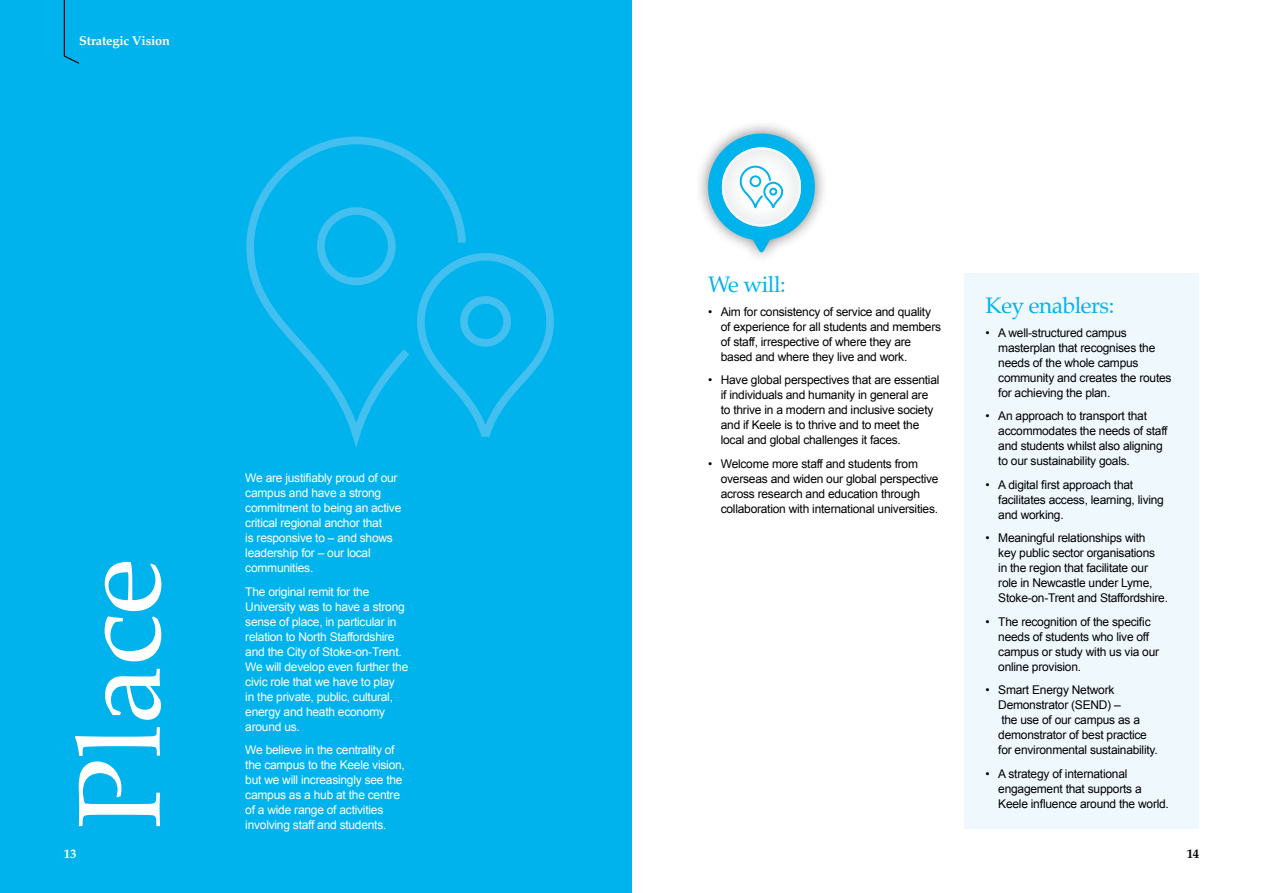
<style>
.page{position:relative;width:1263px;height:893px;background:#fff}
.page>*{position:absolute;margin:0;border:0;box-sizing:border-box;transform-origin:0 0}
.t1{font:117px "Palatino";color:#fff}
.t2{font:22.5px "Palatino";letter-spacing:-.02em;color:#00b3ed}
.t3{font:700 12.75px "Palatino";letter-spacing:-.015em;color:#fff}
.t4{font:700 12.75px "Palatino";color:#000}
.t5{font:12px/15px "Arial";letter-spacing:-.02em;color:#000}
.t6{font:12px/15px "Arial";letter-spacing:-.02em;color:#fff}
</style>
<div class="page">
<div style="left:0;top:0;width:631px;height:893px;background:#00b3ed"></div>
<div style="left:964px;top:274px;width:235px;height:555px;background:#eff8fd"></div>
<svg style="left:63px;top:0;width:17px;height:64px"></svg>
<div style="left:694px;top:120px;width:135px;height:146px;background:#000;opacity:.5"></div>
<svg style="left:708px;top:134px;width:107px;height:118px"></svg>
<svg style="left:246px;top:136px;width:308px;height:311px"></svg>
<p class="t3" style="left:79px;top:30px;width:92px">Strategic Vision</p>
<h1 class="t1" style="left:23px;top:829px;width:273px;rotate:-90deg">Place</h1>
<p class="t6" style="left:245px;top:471px;width:158px">We are justifiably proud of our campus and have a strong commitment to being an active critical regional anchor that<br>is responsive to – and shows leadership for – our local communities.</p>
<p class="t6" style="left:245px;top:584px;width:165px">The original remit for the<br>University was to have a strong sense of place, in particular in relation to North Staffordshire and the City of Stoke-on-Trent.<br>We will develop even further the civic role that we have to play<br>in the private, public, cultural, energy and heath economy around us.</p>
<p class="t6" style="left:245px;top:743px;width:161px">We believe in the centrality of the campus to the Keele vision, but we will increasingly see the campus as a hub at the centre of a wide range of activities involving staff and students.</p>
<h2 class="t2" style="left:708px;top:266px;width:79px">We will:</h2>
<p class="t5" style="left:721px;top:304px;width:222px;text-indent:-13px">• Aim for consistency of service and quality of experience for all students and members of staff, irrespective of where they are based and where they live and work.</p>
<p class="t5" style="left:721px;top:373px;width:220px;text-indent:-13px">• Have global perspectives that are essential if individuals and humanity in general are to thrive in a modern and inclusive society and if Keele is to thrive and to meet the local and global challenges it faces.</p>
<p class="t5" style="left:721px;top:456px;width:219px;text-indent:-13px">• Welcome more staff and students from overseas and widen our global perspective across research and education through collaboration with international universities.</p>
<h2 class="t2" style="left:985px;top:287px;width:130px">Key enablers:</h2>
<p class="t5" style="left:998px;top:325px;width:175px;text-indent:-13px">• A well-structured campus masterplan that recognises the needs of the whole campus community and creates the routes for achieving the plan.</p>
<p class="t5" style="left:998px;top:409px;width:171px;text-indent:-13px">• An approach to transport that accommodates the needs of staff and students whilst also aligning to our sustainability goals.</p>
<p class="t5" style="left:998px;top:477px;width:167px;text-indent:-13px">• A digital first approach that facilitates access, learning, living and working.</p>
<p class="t5" style="left:998px;top:531px;width:171px;text-indent:-13px">• Meaningful relationships with<br>key public sector organisations<br>in the region that facilitate our role in Newcastle under Lyme, Stoke-on-Trent and Staffordshire.</p>
<p class="t5" style="left:998px;top:614px;width:162px;text-indent:-13px">• The recognition of the specific needs of students who live off campus or study with us via our online provision.</p>
<p class="t5" style="left:998px;top:683px;width:161px;text-indent:-13px">• Smart Energy Network<br>Demonstrator (SEND) –<br>the use of our campus as a demonstrator of best practice for environmental sustainability.</p>
<p class="t5" style="left:998px;top:766px;width:172px;text-indent:-13px">• A strategy of international engagement that supports a<br>Keele influence around the world.</p>
<p class="t3" style="left:64px;top:843px;width:14px">13</p>
<p class="t4" style="left:1187px;top:843px;width:14px">14</p>
</div>
